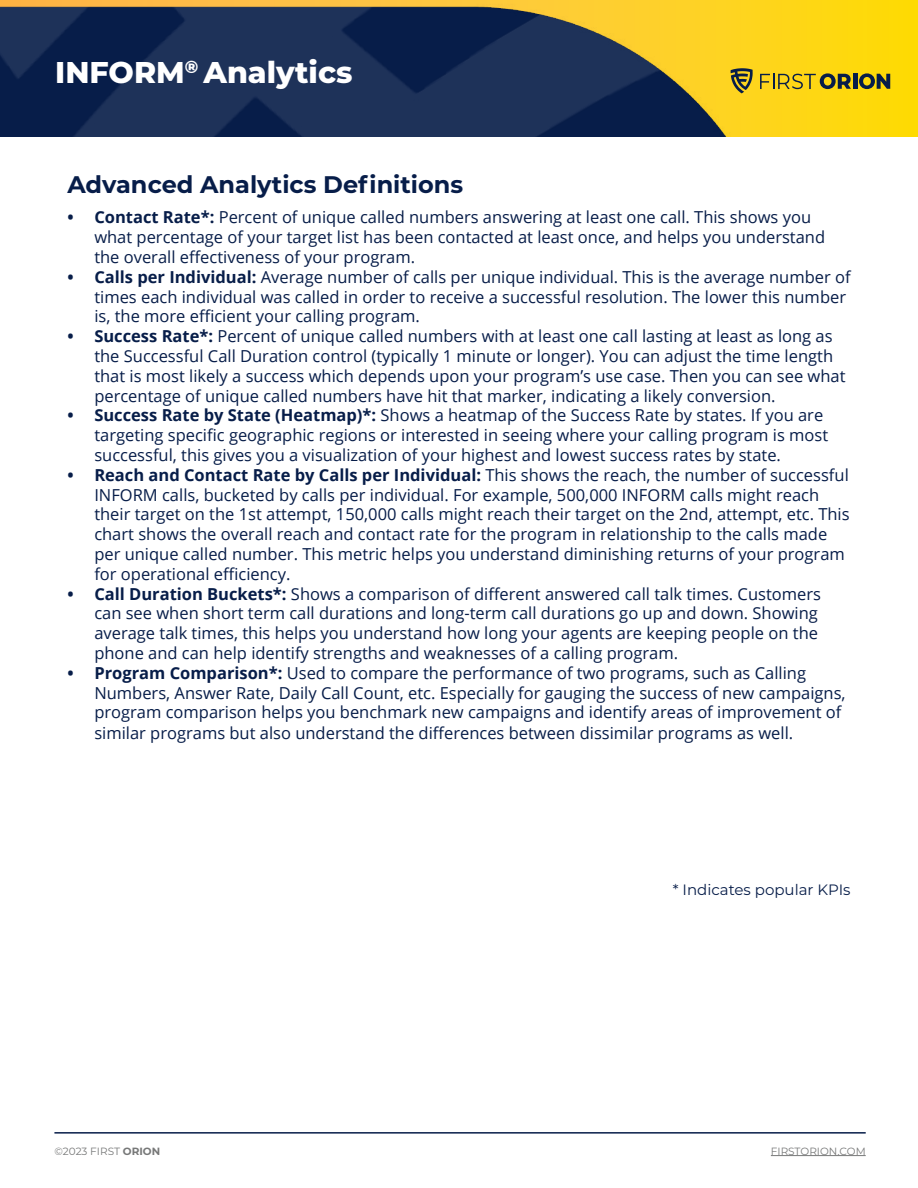
<style>
.page{position:relative;width:918px;height:1188px;background:#fff}
.page>*{position:absolute;margin:0;border:0;box-sizing:border-box;transform-origin:0 0}
.t1{font:800 30px "Montserrat";color:#fff}
.t2{font:700 24px "Montserrat";color:#071d49}
.t3{font:16.5px/19.8px "Open Sans";color:#071d49}
.t4{font:15px "Montserrat";color:#071d49}
.t5{font:10.5px "Montserrat";color:#777878}
.s1{font-weight:700}
</style>
<div class="page">
<hr style="left:771px;top:1155px;width:95px;height:1px;background:#777878">
<hr style="left:54px;top:1132px;width:812px;height:2px;background:#071d49">
<img style="left:0;top:0;width:918px;height:136px">
<svg style="left:760px;top:73px;width:91px;height:16px"></svg>
<hr style="left:853px;top:74px;width:4px;height:15px;background:#071d49">
<svg style="left:859px;top:73px;width:31px;height:16px"></svg>
<svg style="left:731px;top:68px;width:22px;height:25px"></svg>
<h1 class="t1" style="left:55px;top:51px;width:299px">INFORM<sup>®</sup> Analytics</h1>
<h2 class="t2" style="left:67px;top:167px;width:397px">Advanced Analytics Definitions</h2>
<p class="t3" style="left:94px;top:207px;width:732px;text-indent:-27px"><span class="s1">• Contact Rate*:</span> Percent of unique called numbers answering at least one call. This shows you what percentage of your target list has been contacted at least once, and helps you understand the overall effectiveness of your program.</p>
<p class="t3" style="left:94px;top:267px;width:758px;text-indent:-27px"><span class="s1">• Calls per Individual:</span> Average number of calls per unique individual. This is the average number of times each individual was called in order to receive a successful resolution. The lower this number is, the more efficient your calling program.</p>
<p class="t3" style="left:94px;top:326px;width:753px;text-indent:-27px"><span class="s1">• Success Rate*:</span> Percent of unique called numbers with at least one call lasting at least as long as the Successful Call Duration control (typically 1 minute or longer). You can adjust the time length that is most likely a success which depends upon your program’s use case. Then you can see what percentage of unique called numbers have hit that marker, indicating a likely conversion.</p>
<p class="t3" style="left:94px;top:405px;width:735px;text-indent:-27px"><span class="s1">• Success Rate by State (Heatmap)*:</span> Shows a heatmap of the Success Rate by states. If you are targeting specific geographic regions or interested in seeing where your calling program is most successful, this gives you a visualization of your highest and lowest success rates by state.</p>
<p class="t3" style="left:94px;top:465px;width:757px;text-indent:-27px"><span class="s1">• Reach and Contact Rate by Calls per Individual:</span> This shows the reach, the number of successful INFORM calls, bucketed by calls per individual. For example, 500,000 INFORM calls might reach their target on the 1st attempt, 150,000 calls might reach their target on the 2nd, attempt, etc. This chart shows the overall reach and contact rate for the program in relationship to the calls made per unique called number. This metric helps you understand diminishing returns of your program for operational efficiency.</p>
<p class="t3" style="left:94px;top:583px;width:728px;text-indent:-27px"><span class="s1">• Call Duration Buckets*:</span> Shows a comparison of different answered call talk times. Customers can see when short term call durations and long-term call durations go up and down. Showing average talk times, this helps you understand how long your agents are keeping people on the phone and can help identify strengths and weaknesses of a calling program.</p>
<p class="t3" style="left:94px;top:662px;width:753px;text-indent:-27px"><span class="s1">• Program Comparison*:</span> Used to compare the performance of two programs, such as Calling Numbers, Answer Rate, Daily Call Count, etc. Especially for gauging the success of new campaigns, program comparison helps you benchmark new campaigns and identify areas of improvement of similar programs but also understand the differences between dissimilar programs as well.</p>
<p class="t4" style="left:673px;top:880px;width:179px">* Indicates popular KPIs</p>
<p class="t5" style="left:54px;top:1144px;width:107px">©2023 FIRST <span class="s1">ORION</span></p>
<p class="t5" style="left:771px;top:1144px;width:96px">FIRSTORION.COM</p>
</div>
